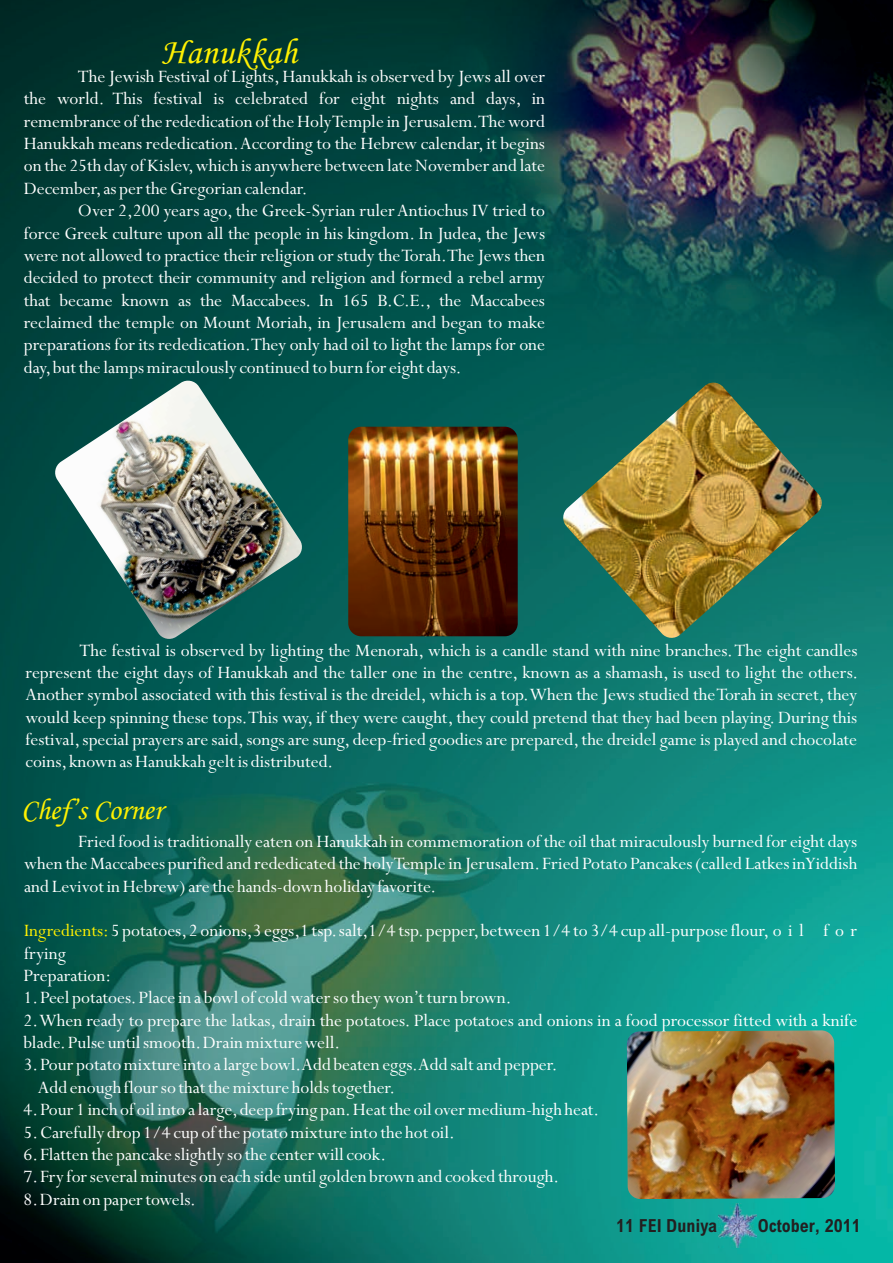
<style>
.page{position:relative;width:893px;height:1263px;background:#fff}
.page>*{position:absolute;margin:0;border:0;box-sizing:border-box;transform-origin:0 0}
.t1{font:36px "Monotype Corsiva";color:#fff101}
.t2{font:30px "Monotype Corsiva";color:#fff101}
.t3{font:19.5px/22.4px "Perpetua";color:#fff}
.t4{font:700 condensed 18px "Arial";color:#231f20}
.s1{color:#fff101}
</style>
<div class="page">
<img style="left:0;top:0;width:893px;height:1263px">
<img style="left:627px;top:1030px;width:208px;height:169px">
<img style="left:562px;top:381px;width:261px;height:258px">
<img style="left:53px;top:379px;width:251px;height:262px">
<img style="left:348px;top:427px;width:170px;height:209px;border-radius:13px">
<img style="left:718px;top:1203px;width:38px;height:44px">
<p class="t1" style="left:162px;top:38px;width:137px">Hanukkah</p>
<p class="t3" style="left:78px;top:68px;width:469px">The Jewish Festival of Lights, Hanukkah is observed by Jews all over</p>
<p class="t3" style="left:24px;top:90px;width:523px">the world. This festival is celebrated for eight nights and days, in</p>
<p class="t3" style="left:24px;top:112px;width:523px">remembrance of the rededication of the Holy Temple in Jerusalem. The word</p>
<p class="t3" style="left:24px;top:135px;width:523px">Hanukkah means rededication. According to the Hebrew calendar, it begins</p>
<p class="t3" style="left:24px;top:157px;width:523px">on the 25th day of Kislev, which is anywhere between late November and late</p>
<p class="t3" style="left:24px;top:179px;width:285px">December, as per the Gregorian calendar.</p>
<p class="t3" style="left:78px;top:202px;width:469px">Over 2,200 years ago, the Greek-Syrian ruler Antiochus IV tried to</p>
<p class="t3" style="left:24px;top:224px;width:523px">force Greek culture upon all the people in his kingdom. In Judea, the Jews</p>
<p class="t3" style="left:24px;top:247px;width:523px">were not allowed to practice their religion or study the Torah. The Jews then</p>
<p class="t3" style="left:24px;top:269px;width:523px">decided to protect their community and religion and formed a rebel army</p>
<p class="t3" style="left:24px;top:291px;width:523px">that became known as the Maccabees. In 165 B.C.E., the Maccabees</p>
<p class="t3" style="left:24px;top:314px;width:523px">reclaimed the temple on Mount Moriah, in Jerusalem and began to make</p>
<p class="t3" style="left:24px;top:336px;width:523px">preparations for its rededication. They only had oil to light the lamps for one</p>
<p class="t3" style="left:24px;top:358px;width:439px">day, but the lamps miraculously continued to burn for eight days.</p>
<p class="t3" style="left:26px;top:641px;width:834px;text-align:justify;text-indent:54px">The festival is observed by lighting the Menorah, which is a candle stand with nine branches. The eight candles represent the eight days of Hanukkah and the taller one in the centre, known as a shamash, is used to light the others.<br>Another symbol associated with this festival is the dreidel, which is a top. When the Jews studied the Torah in secret, they would keep spinning these tops. This way, if they were caught, they could pretend that they had been playing. During this festival, special prayers are said, songs are sung, deep-fried goodies are prepared, the dreidel game is played and chocolate coins, known as Hanukkah gelt is distributed.</p>
<p class="t2" style="left:21px;top:798px;width:143px">Chef’s Corner</p>
<p class="t3" style="left:24px;top:832px;width:835px;text-align:justify;text-indent:54px">Fried food is traditionally eaten on Hanukkah in commemoration of the oil that miraculously burned for eight days when the Maccabees purified and rededicated the holy Temple in Jerusalem. Fried Potato Pancakes (called Latkes inYiddish and Levivot in Hebrew) are the hands-down holiday favorite.</p>
<p class="t3" style="left:24px;top:922px;width:835px"><span class="s1">Ingredients:</span>5 potatoes, 2 onions,3 eggs,1 tsp. salt,1/4 tsp. pepper, between 1/4 to 3/4 cup all-purpose flour, o i l f o r frying<br>Preparation:</p>
<p class="t3" style="left:24px;top:989px;width:489px">1. Peel potatoes. Place in a bowl of cold water so they won’t turn brown.</p>
<p class="t3" style="left:24px;top:1011px;width:835px">2. When ready to prepare the latkas, drain the potatoes. Place potatoes and onions in a food processor fitted with a knife blade. Pulse until smooth. Drain mixture well.</p>
<p class="t3" style="left:38px;top:1056px;width:521px;text-indent:-14px">3. Pour potato mixture into a large bowl. Add beaten eggs. Add salt and pepper.<br>Add enough flour so that the mixture holds together.</p>
<p class="t3" style="left:24px;top:1101px;width:577px">4. Pour 1 inch of oil into a large, deep frying pan. Heat the oil over medium-high heat.</p>
<p class="t3" style="left:24px;top:1123px;width:433px">5. Carefully drop 1/4 cup of the potato mixture into the hot oil.</p>
<p class="t3" style="left:24px;top:1145px;width:364px">6. Flatten the pancake slightly so the center will cook.</p>
<p class="t3" style="left:24px;top:1168px;width:537px">7. Fry for several minutes on each side until golden brown and cooked through.</p>
<p class="t3" style="left:24px;top:1190px;width:174px">8. Drain on paper towels.</p>
<p class="t4" style="left:616px;top:1218px;width:102px">11 FEI Duniya</p>
<p class="t4" style="left:758px;top:1218px;width:105px">October, 2011</p>
</div>
